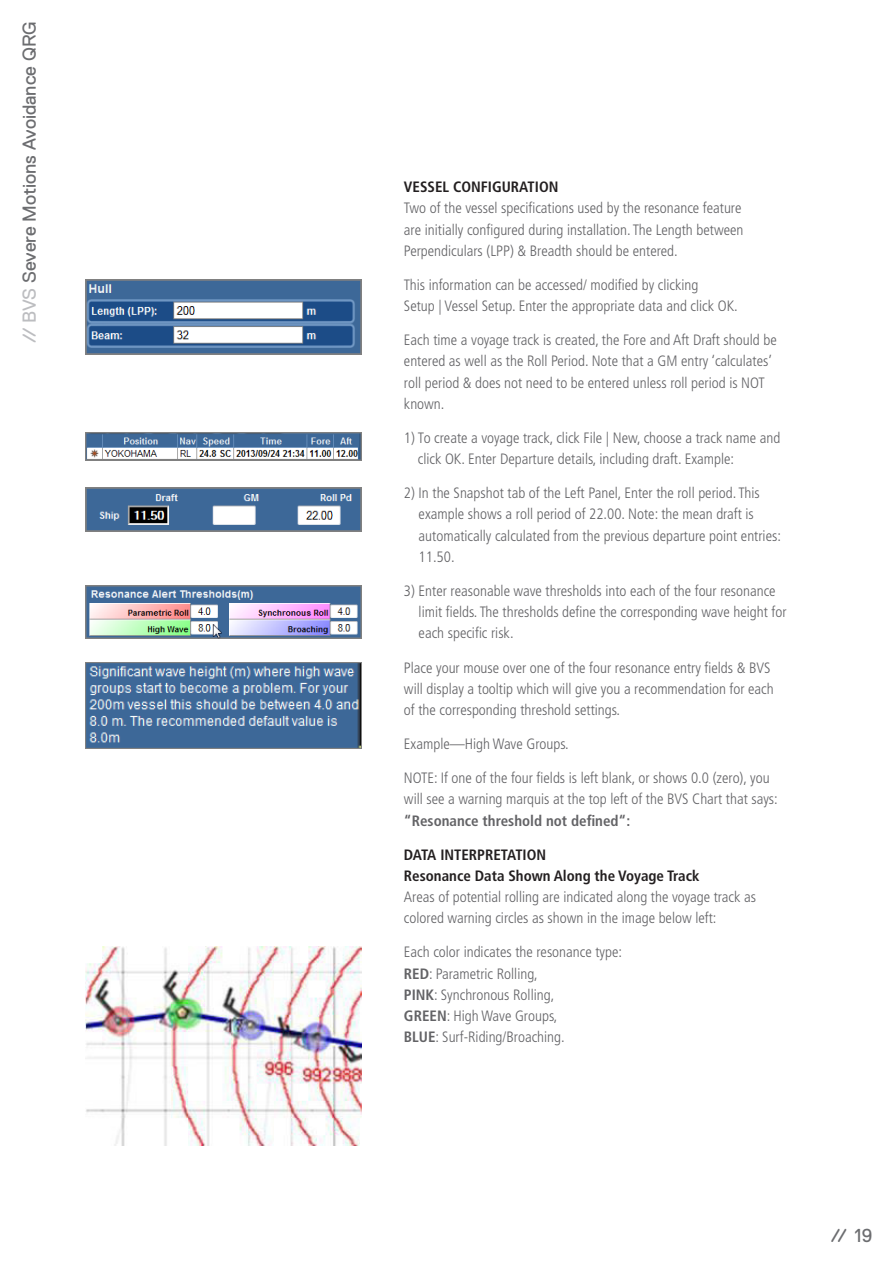
<style>
.page{position:relative;width:893px;height:1263px;background:#fff}
.page>*{position:absolute;margin:0;border:0;box-sizing:border-box;transform-origin:0 0}
.t1{font:18.75px "Replica Pro";color:#6c6d70}
.Text{font:300 condensed 15px/21.3px "Frutiger LT Std";color:#636366}
.Black_bold_no_space{font:700 condensed 15px "Frutiger LT Std";color:#231f20}
.s1{color:#bcbdc0}
.s2{font-weight:700}
</style>
<div class="page">
<img style="left:85px;top:279px;width:276px;height:75px">
<img style="left:85px;top:432px;width:276px;height:29px">
<img style="left:85px;top:488px;width:276px;height:43px">
<img style="left:85px;top:585px;width:276px;height:53px">
<img style="left:85px;top:662px;width:276px;height:86px">
<img style="left:85px;top:946px;width:276px;height:200px">
<p class="t1" style="left:19px;top:343px;width:324px;rotate:-90deg"><span class="s1">// BVS</span> Severe Motions Avoidance QRG</p>
<p class="Black_bold_no_space" style="left:404px;top:178px;width:156px">VESSEL CONFIGURATION</p>
<p class="Text" style="left:404px;top:198px;width:341px">Two of the vessel specifications used by the resonance feature are initially configured during installation. The Length between<br>Perpendiculars (LPP) &amp; Breadth should be entered.</p>
<p class="Text" style="left:404px;top:274px;width:335px">This information can be accessed/ modified by clicking<br>Setup | Vessel Setup. Enter the appropriate data and click OK.</p>
<p class="Text" style="left:404px;top:329px;width:374px">Each time a voyage track is created, the Fore and Aft Draft should be entered as well as the Roll Period. Note that a GM entry ‘calculates’ roll period &amp; does not need to be entered unless roll period is NOT known.</p>
<p class="Text" style="left:418px;top:427px;width:364px;text-indent:-14px">1) To create a voyage track, click File | New, choose a track name and click OK. Enter Departure details, including draft. Example:</p>
<p class="Text" style="left:419px;top:482px;width:364px;text-indent:-15px">2) In the Snapshot tab of the Left Panel, Enter the roll period. This example shows a roll period of 22.00. Note: the mean draft is automatically calculated from the previous departure point entries:<br>11.50.</p>
<p class="Text" style="left:419px;top:580px;width:369px;text-indent:-15px">3) Enter reasonable wave thresholds into each of the four resonance limit fields. The thresholds define the corresponding wave height for each specific risk.</p>
<p class="Text" style="left:404px;top:657px;width:371px">Place your mouse over one of the four resonance entry fields &amp; BVS will display a tooltip which will give you a recommendation for each of the corresponding threshold settings.</p>
<p class="Text" style="left:404px;top:733px;width:166px">Example—High Wave Groups.</p>
<p class="Text" style="left:404px;top:767px;width:375px">NOTE: If one of the four fields is left blank, or shows 0.0 (zero), you will see a warning marquis at the top left of the BVS Chart that says: <span class="s2">“Resonance threshold not defined“:</span></p>
<p class="Black_bold_no_space" style="left:404px;top:845px;width:144px">DATA INTERPRETATION</p>
<p class="Black_bold_no_space" style="left:404px;top:867px;width:297px">Resonance Data Shown Along the Voyage Track</p>
<p class="Text" style="left:404px;top:886px;width:353px">Areas of potential rolling are indicated along the voyage track as colored warning circles as shown in the image below left:</p>
<p class="Text" style="left:404px;top:942px;width:220px">Each color indicates the resonance type:<br><span class="s2">RED</span>: Parametric Rolling,<br><span class="s2">PINK</span>: Synchronous Rolling,<br><span class="s2">GREEN</span>: High Wave Groups,<br><span class="s2">BLUE</span>: Surf-Riding/Broaching.</p>
<p class="t1" style="left:831px;top:1225px;width:43px">// 19</p>
</div>
